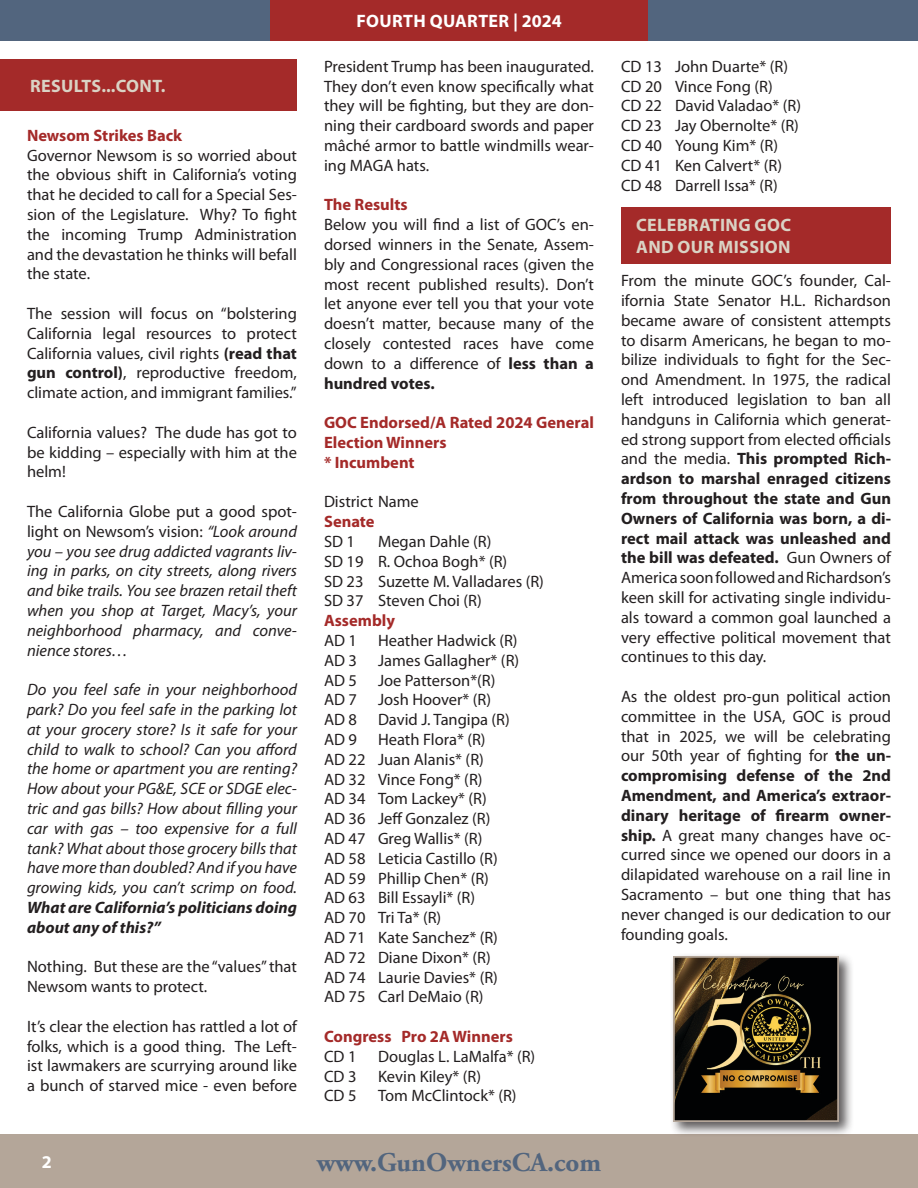
<style>
.page{position:relative;width:918px;height:1188px;background:#fff}
.page>*{position:absolute;margin:0;border:0;box-sizing:border-box;transform-origin:0 0}
.t1{font:700 27px "Adobe Garamond Pro";color:#52657e}
.t2{font:700 18px/21.6px "Myriad Pro";letter-spacing:.02em;color:#dad3c5}
.t3{font:700 18px "Myriad Pro";letter-spacing:.02em;color:#fff}
.t4{font:16.5px/19.8px "Myriad Pro";color:#231f20;text-align:justify}
.t5{font:italic 16.5px/19.8px "Myriad Pro";color:#231f20;text-align:justify}
.t6{font:700 16.5px/19.8px "Myriad Pro";color:#a42a29}
.s1{font-weight:700}
.s2{font-style:normal}
</style>
<div class="page">
<div style="left:0;top:1134px;width:918px;height:54px;background:#b4a699"></div>
<div style="left:0;top:0;width:918px;height:40px;background:#52657e"></div>
<div style="left:270px;top:0;width:378px;height:40px;background:#a42a29"></div>
<div style="left:0;top:59px;width:297px;height:52px;background:#a42a29"></div>
<div style="left:621px;top:207px;width:270px;height:56px;background:#a42a29"></div>
<div style="left:669px;top:952px;width:185px;height:185px;background:#231f20;opacity:.75"></div>
<img style="left:676px;top:959px;width:160px;height:160px">
<div style="left:673px;top:956px;width:166px;height:166px;border:2px solid #b4a699"></div>
<p class="t2" style="left:30px;top:75px;width:137px">RESULTS...CONT.</p>
<p class="t6" style="left:27px;top:126px;width:157px">Newsom Strikes Back</p>
<p class="t4" style="left:27px;top:146px;width:272px">Governor Newsom is so worried about the obvious shift in California’s voting that he decided to call for a Special Ses&shy;sion of the Legislature. Why? To fight the incoming Trump Administration and the devastation he thinks will befall the state.</p>
<p class="t4" style="left:27px;top:304px;width:272px">The session will focus on “bolstering California legal resources to protect California values, civil rights <span class="s1">(read that gun control)</span>, reproductive freedom, climate action, and immigrant families.”</p>
<p class="t4" style="left:27px;top:423px;width:272px">California values? The dude has got to be kidding – especially with him at the helm!</p>
<p class="t5" style="left:27px;top:502px;width:272px"><span class="s2">The California Globe put a good spot&shy;light on Newsom’s vision:</span> “Look around you – you see drug addicted vagrants liv&shy;ing in parks, on city streets, along rivers and bike trails. You see brazen retail theft when you shop at Target, Macy’s, your neighborhood pharmacy, and conve&shy;nience stores…</p>
<p class="t5" style="left:27px;top:680px;width:272px">Do you feel safe in your neighborhood park? Do you feel safe in the parking lot at your grocery store? Is it safe for your child to walk to school? Can you afford the home or apartment you are renting?<br>How about your PG&amp;E, SCE or SDGE elec&shy;tric and gas bills? How about filling your car with gas – too expensive for a full tank? What about those grocery bills that have more than doubled? And if you have growing kids, you can’t scrimp on food.<br><span class="s1">What are California’s politicians doing about any of this?”</span></p>
<p class="t4" style="left:27px;top:957px;width:271px">Nothing. But these are the “values” that</p>
<p class="t4" style="left:27px;top:977px;width:182px">Newsom wants to protect.</p>
<p class="t4" style="left:27px;top:1017px;width:272px">It’s clear the election has rattled a lot of folks, which is a good thing. The Left&shy;ist lawmakers are scurrying around like a bunch of starved mice - even before</p>
<p class="t3" style="left:356px;top:11px;width:207px">FOURTH QUARTER | 2024</p>
<p class="t4" style="left:324px;top:57px;width:272px">President Trump has been inaugurated.<br>They don’t even know specifically what they will be fighting, but they are don&shy;ning their cardboard swords and paper mâché armor to battle windmills wear&shy;ing MAGA hats.</p>
<p class="t6" style="left:324px;top:195px;width:85px">The Results</p>
<p class="t4" style="left:324px;top:215px;width:272px">Below you will find a list of GOC’s en&shy;dorsed winners in the Senate, Assem&shy;bly and Congressional races (given the most recent published results). Don’t let anyone ever tell you that your vote doesn’t matter, because many of the closely contested races have come down to a difference of <span class="s1">less than a hundred votes.</span></p>
<p class="t6" style="left:324px;top:413px;width:271px">GOC Endorsed/A Rated 2024 General<br>Election Winners</p>
<p class="t6" style="left:324px;top:453px;width:92px">* Incumbent</p>
<p class="t4" style="left:324px;top:492px;width:96px">District Name</p>
<p class="t6" style="left:324px;top:512px;width:52px">Senate</p>
<p class="t4" style="left:324px;top:532px;width:33px">SD 1</p>
<p class="t4" style="left:378px;top:532px;width:115px">Megan Dahle (R)</p>
<p class="t4" style="left:324px;top:552px;width:185px">SD 19 R. Ochoa Bogh* (R)</p>
<p class="t4" style="left:324px;top:571px;width:222px">SD 23 Suzette M. Valladares (R)</p>
<p class="t4" style="left:324px;top:591px;width:159px">SD 37 Steven Choi (R)</p>
<p class="t6" style="left:324px;top:611px;width:73px">Assembly</p>
<p class="t4" style="left:324px;top:631px;width:35px">AD 1</p>
<p class="t4" style="left:378px;top:631px;width:141px">Heather Hadwick (R)</p>
<p class="t4" style="left:324px;top:651px;width:35px">AD 3</p>
<p class="t4" style="left:378px;top:651px;width:143px">James Gallagher* (R)</p>
<p class="t4" style="left:324px;top:670px;width:35px">AD 5</p>
<p class="t4" style="left:378px;top:670px;width:119px">Joe Patterson*(R)</p>
<p class="t4" style="left:324px;top:690px;width:35px">AD 7</p>
<p class="t4" style="left:378px;top:690px;width:115px">Josh Hoover* (R)</p>
<p class="t4" style="left:324px;top:710px;width:35px">AD 8</p>
<p class="t4" style="left:378px;top:710px;width:133px">David J. Tangipa (R)</p>
<p class="t4" style="left:324px;top:730px;width:35px">AD 9</p>
<p class="t4" style="left:378px;top:730px;width:109px">Heath Flora* (R)</p>
<p class="t4" style="left:324px;top:750px;width:161px">AD 22 Juan Alanis* (R)</p>
<p class="t4" style="left:324px;top:769px;width:160px">AD 32 Vince Fong* (R)</p>
<p class="t4" style="left:324px;top:789px;width:164px">AD 34 Tom Lackey* (R)</p>
<p class="t4" style="left:324px;top:809px;width:168px">AD 36 Jeff Gonzalez (R)</p>
<p class="t4" style="left:324px;top:829px;width:160px">AD 47 Greg Wallis* (R)</p>
<p class="t4" style="left:324px;top:849px;width:175px">AD 58 Leticia Castillo (R)</p>
<p class="t4" style="left:324px;top:868px;width:166px">AD 59 Phillip Chen* (R)</p>
<p class="t4" style="left:324px;top:888px;width:153px">AD 63 Bill Essayli* (R)</p>
<p class="t4" style="left:324px;top:908px;width:119px">AD 70 Tri Ta* (R)</p>
<p class="t4" style="left:324px;top:928px;width:175px">AD 71 Kate Sanchez* (R)</p>
<p class="t4" style="left:324px;top:948px;width:168px">AD 72 Diane Dixon* (R)</p>
<p class="t4" style="left:324px;top:967px;width:175px">AD 74 Laurie Davies* (R)</p>
<p class="t4" style="left:324px;top:987px;width:161px">AD 75 Carl DeMaio (R)</p>
<p class="t6" style="left:324px;top:1027px;width:190px">Congress Pro 2A Winners</p>
<p class="t4" style="left:324px;top:1047px;width:34px">CD 1</p>
<p class="t4" style="left:378px;top:1047px;width:159px">Douglas L. LaMalfa* (R)</p>
<p class="t4" style="left:324px;top:1066px;width:34px">CD 3</p>
<p class="t4" style="left:378px;top:1066px;width:105px">Kevin Kiley* (R)</p>
<p class="t4" style="left:324px;top:1086px;width:34px">CD 5</p>
<p class="t4" style="left:378px;top:1086px;width:140px">Tom McClintock* (R)</p>
<p class="t3" style="left:42px;top:1152px;width:11px">2</p>
<p class="t1" style="left:317px;top:1147px;width:286px">www.GunOwnersCA.com</p>
<p class="t4" style="left:621px;top:57px;width:169px">CD 13 John Duarte* (R)</p>
<p class="t4" style="left:621px;top:76px;width:153px">CD 20 Vince Fong (R)</p>
<p class="t4" style="left:621px;top:96px;width:182px">CD 22 David Valadao* (R)</p>
<p class="t4" style="left:621px;top:116px;width:180px">CD 23 Jay Obernolte* (R)</p>
<p class="t4" style="left:621px;top:136px;width:159px">CD 40 Young Kim* (R)</p>
<p class="t4" style="left:621px;top:156px;width:163px">CD 41 Ken Calvert* (R)</p>
<p class="t4" style="left:621px;top:175px;width:158px">CD 48 Darrell Issa* (R)</p>
<p class="t2" style="left:636px;top:214px;width:157px">CELEBRATING GOC<br>AND OUR MISSION</p>
<p class="t4" style="left:621px;top:271px;width:272px">From the minute GOC’s founder, Cal&shy;ifornia State Senator H.L. Richardson became aware of consistent attempts to disarm Americans, he began to mo&shy;bilize individuals to fight for the Sec&shy;ond Amendment. In 1975, the radical left introduced legislation to ban all handguns in California which generat&shy;ed strong support from elected officials and the media. <span class="s1">This prompted Rich&shy;ardson to marshal enraged citizens from throughout the state and Gun Owners of California was born, a di&shy;rect mail attack was unleashed and the bill was defeated.</span> Gun Owners of America soon followed and Richardson’s keen skill for activating single individu&shy;als toward a common goal launched a very effective political movement that continues to this day.</p>
<p class="t4" style="left:621px;top:687px;width:272px">As the oldest pro-gun political action committee in the USA, GOC is proud that in 2025, we will be celebrating our 50th year of fighting for <span class="s1">the un&shy;compromising defense of the 2nd Amendment, and America’s extraor&shy;dinary heritage of firearm owner&shy;ship.</span> A great many changes have oc&shy;curred since we opened our doors in a dilapidated warehouse on a rail line in Sacramento – but one thing that has never changed is our dedication to our founding goals.</p>
</div>
